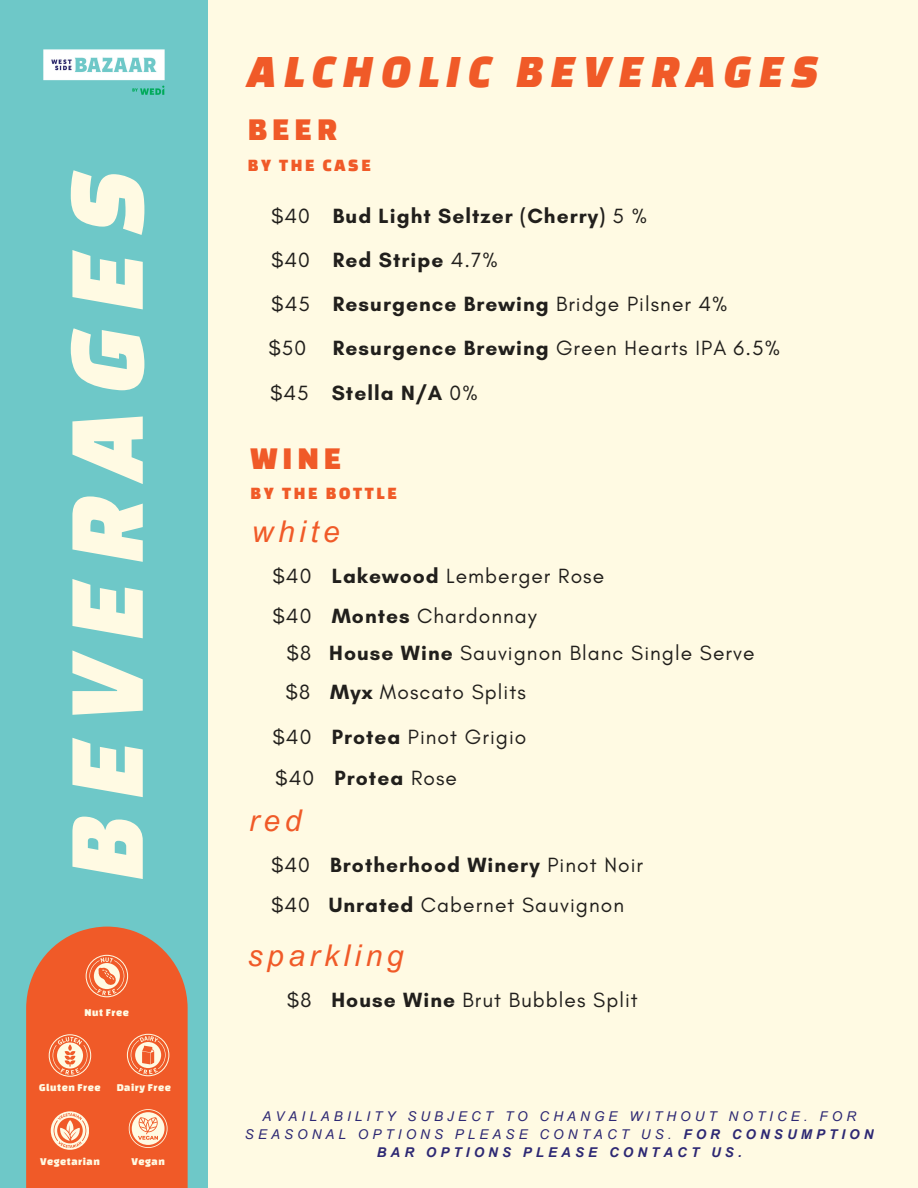
<style>
.page{position:relative;width:918px;height:1188px;background:#fffae3}
.page>*{position:absolute;margin:0;border:0;box-sizing:border-box;transform-origin:0 0}
.t1{font:italic 112.5px "Changa One";letter-spacing:.145em;color:#fffae3}
.t2{font:italic 48px "Changa One";letter-spacing:.15em;color:#f05a28}
.t3{font:33px "Changa One";letter-spacing:.15em;color:#f05a28}
.t4{font:italic 30px "Arial MT Pro";letter-spacing:.15em;color:#f05a28}
.t5{font:21px "Glacial Indifference";letter-spacing:.05em;color:#211f1c}
.t6{font:700 21px "Glacial Indifference";letter-spacing:.05em;color:#211f1c}
.t7{font:18px "Changa One";letter-spacing:.15em;color:#f05a28}
.t8{font:italic 13.5px/18px "Arial MT Pro";letter-spacing:.3em;color:#2d2873;text-align:center}
.t9{font:10.95px "Changa One";letter-spacing:.05em;color:#fffae3}
.s1{font-weight:400}
.s2{font-weight:700}
</style>
<div class="page">
<div style="left:0;top:0;width:208px;height:1188px;background:#6ec8c8"></div>
<img style="left:43px;top:49px;width:122px;height:46px">
<svg style="left:26px;top:927px;width:162px;height:261px;background:#e86e42"></svg>
<p class="t1" style="left:44px;top:880px;width:713px;rotate:-90deg">BEVERAGES</p>
<p class="t9" style="left:85px;top:1006px;width:46px">Nut Free</p>
<p class="t9" style="left:39px;top:1081px;width:63px">Gluten Free</p>
<p class="t9" style="left:117px;top:1081px;width:56px">Dairy Free</p>
<p class="t9" style="left:40px;top:1156px;width:61px">Vegetarian</p>
<p class="t9" style="left:131px;top:1156px;width:35px">Vegan</p>
<p class="t2" style="left:248px;top:45px;width:573px">ALCHOLIC BEVERAGES</p>
<p class="t3" style="left:248px;top:111px;width:91px">BEER</p>
<p class="t7" style="left:248px;top:155px;width:125px">BY THE CASE</p>
<p class="t5" style="left:271px;top:203px;width:40px">$40</p>
<p class="t6" style="left:333px;top:203px;width:316px">Bud Light Seltzer (Cherry) <span class="s1">5 %</span></p>
<p class="t5" style="left:271px;top:247px;width:40px">$40</p>
<h1 class="t6" style="left:333px;top:247px;width:167px">Red Stripe <span class="s1">4.7%</span></h1>
<p class="t5" style="left:271px;top:291px;width:40px">$45</p>
<p class="t6" style="left:333px;top:291px;width:396px">Resurgence Brewing <span class="s1">Bridge Pilsner 4%</span></p>
<p class="t5" style="left:268px;top:335px;width:39px">$50</p>
<p class="t5" style="left:333px;top:335px;width:449px"><span class="s2">Resurgence Brewing</span> Green Hearts IPA 6.5%</p>
<p class="t5" style="left:270px;top:380px;width:40px">$45</p>
<p class="t6" style="left:332px;top:380px;width:148px">Stella N/A <span class="s1">0%</span></p>
<p class="t3" style="left:250px;top:440px;width:92px">WINE</p>
<p class="t7" style="left:250px;top:483px;width:148px">BY THE BOTTLE</p>
<p class="t4" style="left:252px;top:520px;width:89px">white</p>
<h5 class="t5" style="left:273px;top:563px;width:40px">$40</h5>
<h2 class="t5" style="left:332px;top:563px;width:274px"><span class="s2">Lakewood</span> Lemberger Rose</h2>
<p class="t5" style="left:273px;top:603px;width:40px">$40</p>
<p class="t5" style="left:332px;top:603px;width:207px"><span class="s2">Montes</span> Chardonnay</p>
<p class="t5" style="left:287px;top:640px;width:26px">$8</p>
<p class="t5" style="left:329px;top:640px;width:427px"><span class="s2">House Wine</span> Sauvignon Blanc Single Serve</p>
<p class="t5" style="left:286px;top:679px;width:26px">$8</p>
<p class="t5" style="left:330px;top:679px;width:197px"><span class="s2">Myx</span> Moscato Splits</p>
<p class="t5" style="left:273px;top:724px;width:40px">$40</p>
<p class="t5" style="left:332px;top:724px;width:196px"><span class="s2">Protea</span> Pinot Grigio</p>
<h3 class="t5" style="left:275px;top:765px;width:40px">$40</h3>
<p class="t6" style="left:335px;top:765px;width:124px">Protea <span class="s1">Rose</span></p>
<p class="t4" style="left:249px;top:809px;width:54px">red</p>
<h5 class="t5" style="left:271px;top:852px;width:40px">$40</h5>
<h3 class="t6" style="left:330px;top:852px;width:314px">Brotherhood Winery <span class="s1">Pinot Noir</span></h3>
<p class="t5" style="left:271px;top:892px;width:40px">$40</p>
<p class="t5" style="left:329px;top:892px;width:297px"><span class="s2">Unrated</span> Cabernet Sauvignon</p>
<p class="t4" style="left:248px;top:944px;width:157px">sparkling</p>
<p class="t5" style="left:287px;top:987px;width:26px">$8</p>
<p class="t5" style="left:332px;top:987px;width:308px"><span class="s2">House Wine</span> Brut Bubbles Split</p>
<p class="t8" style="left:245px;top:1109px;width:630px">AVAILABILITY SUBJECT TO CHANGE WITHOUT NOTICE. FOR<br>SEASONAL OPTIONS PLEASE CONTACT US. <span class="s2">FOR CONSUMPTION<br>BAR OPTIONS PLEASE CONTACT US.</span></p>
</div>
